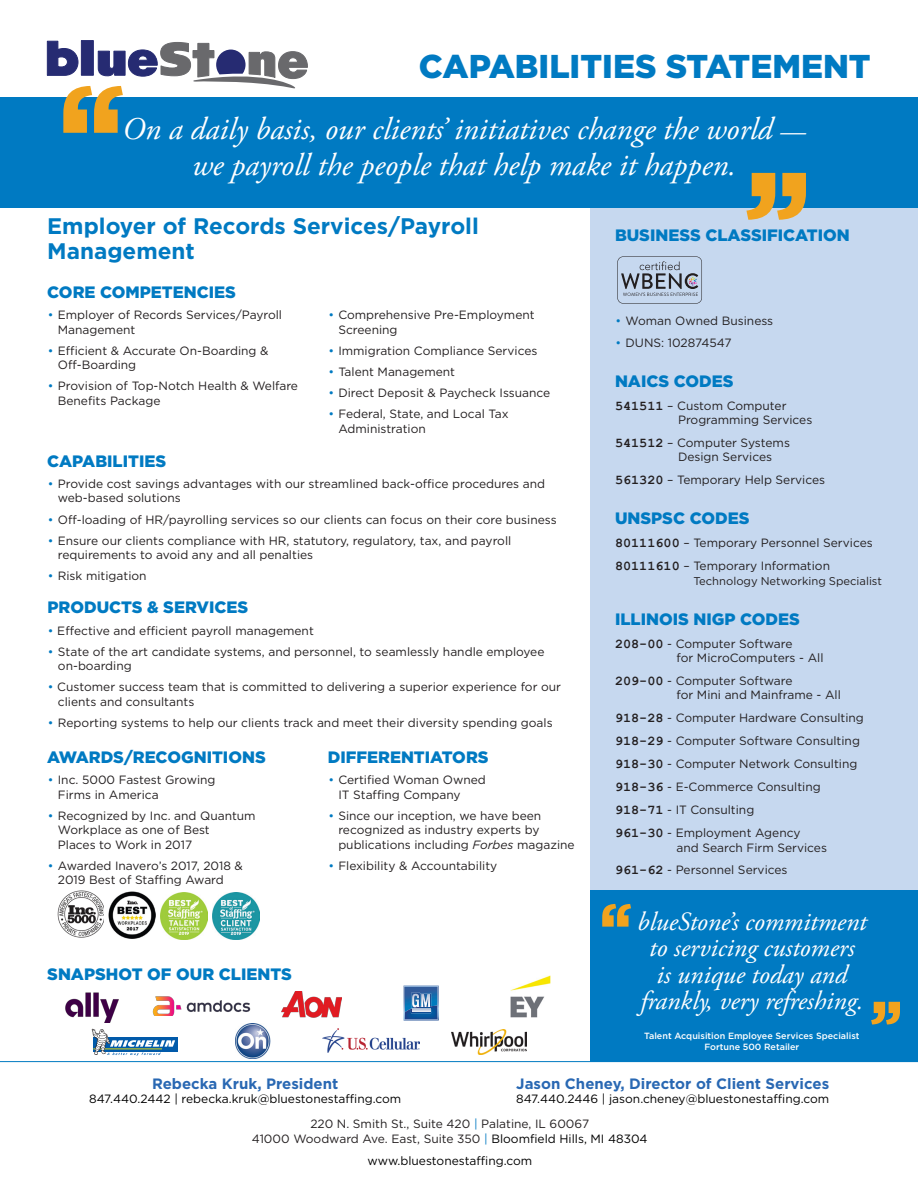
<style>
.page{position:relative;width:918px;height:1188px;background:#fff}
.page>*{position:absolute;margin:0;border:0;box-sizing:border-box;transform-origin:0 0}
.t1{font:700 145.5px "Gotham HTF";color:#f1a31e}
.t2{font:700 70.5px "Gotham HTF";color:#f1a31e}
.t3{font:900 33px "Gotham HTF";color:#007ac2}
.t4{font:italic 31.5px "Adobe Garamond Pro";color:#fff}
.t5{font:italic 26.25px/26.2px "Adobe Garamond Pro";color:#fff;text-align:center}
.t6{font:700 22.5px/25.5px "Gotham HTF";color:#007ac2}
.Orange_Heading{font:900 16.5px "Gotham HTF";color:#007ac2}
.Orange_Heading-2{font:700 15px "Gotham HTF";color:#2968b3}
.Orange_Heading-3{font:12px/14.4px "Gotham HTF";color:#231f20}
.Orange_Heading-4{font:12px "Gotham HTF";color:#000}
.t7{font:11.25px "Gotham HTF";color:#231f20}
.t8{font:500 9px/10.8px "Gotham HTF";color:#fff;text-align:center}
.s1{font-size:25.5px}
.s2{color:#007ac2}
.s3{font-style:italic}
.s4{font-family:"Courier New";font-weight:700;font-size:13.5px}
.s5{color:#000}
</style>
<div class="page">
<img style="left:108px;top:891px;width:47px;height:47px">
<img style="left:58px;top:891px;width:46px;height:46px">
<div style="left:590px;top:208px;width:328px;height:851px;background:#c6d8ef"></div>
<div style="left:81px;top:40px;width:12px;height:35px;background:#262b72"></div>
<svg style="left:47px;top:41px;width:31px;height:35px"></svg>
<svg style="left:98px;top:42px;width:210px;height:47px"></svg>
<div style="left:0;top:98px;width:918px;height:110px;background:#007ac2"></div>
<hr style="left:0;top:1061px;width:918px;height:1px;background:#007ac2">
<img style="left:322px;top:1029px;width:98px;height:23px">
<img style="left:281px;top:991px;width:61px;height:26px">
<img style="left:65px;top:992px;width:54px;height:30px">
<div style="left:93px;top:1037px;width:85px;height:15px;background:#015aaa"></div>
<svg style="left:92px;top:1029px;width:83px;height:27px"></svg>
<img style="left:235px;top:1024px;width:36px;height:34px">
<svg style="left:404px;top:985px;width:35px;height:36px"></svg>
<svg style="left:412px;top:1009px;width:18px;height:3px"></svg>
<div style="left:590px;top:890px;width:328px;height:172px;background:#007ac2"></div>
<img style="left:153px;top:996px;width:98px;height:20px">
<img style="left:510px;top:976px;width:41px;height:42px">
<img style="left:160px;top:892px;width:47px;height:48px">
<img style="left:212px;top:892px;width:48px;height:48px">
<img style="left:452px;top:1029px;width:74px;height:25px">
<svg style="left:617px;top:256px;width:85px;height:48px"></svg>
<p class="t3" style="left:419px;top:48px;width:454px">CAPABILITIES STATEMENT</p>
<p class="t1" style="left:55px;top:53px;width:74px">‘‘</p>
<p class="t4" style="left:122px;top:110px;width:685px">On a daily basis, our clients’ initiatives change the world <span class="s1">—</span></p>
<p class="t4" style="left:192px;top:146px;width:546px">we payroll the people that help make it happen.</p>
<p class="t1" style="left:814px;top:253px;width:74px;rotate:-180deg">‘‘</p>
<p class="t6" style="left:47px;top:213px;width:433px">Employer of Records Services/Payroll<br>Management</p>
<p class="Orange_Heading" style="left:615px;top:225px;width:236px">BUSINESS CLASSIFICATION</p>
<p class="Orange_Heading" style="left:47px;top:283px;width:190px">CORE COMPETENCIES</p>
<p class="Orange_Heading-3" style="left:58px;top:308px;width:226px;text-indent:-10px"><span class="s2">•</span> Employer of Records Services/Payroll<br>Management</p>
<p class="Orange_Heading-3" style="left:58px;top:343px;width:212px;text-indent:-10px"><span class="s2">•</span> Efficient &amp; Accurate On-Boarding &amp;<br>Off-Boarding</p>
<p class="Orange_Heading-3" style="left:58px;top:379px;width:242px;text-indent:-10px"><span class="s2">•</span> Provision of Top-Notch Health &amp; Welfare<br>Benefits Package</p>
<p class="Orange_Heading-3" style="left:338px;top:308px;width:198px;text-indent:-10px"><span class="s2">•</span> Comprehensive Pre-Employment<br>Screening</p>
<p class="Orange_Heading-3" style="left:328px;top:343px;width:211px"><span class="s2">•</span> Immigration Compliance Services</p>
<p class="Orange_Heading-3" style="left:328px;top:364px;width:128px"><span class="s2">•</span> Talent Management</p>
<p class="Orange_Heading-3" style="left:328px;top:385px;width:224px"><span class="s2">•</span> Direct Deposit &amp; Paycheck Issuance</p>
<p class="Orange_Heading-3" style="left:338px;top:407px;width:172px;text-indent:-10px"><span class="s2">•</span> Federal, State, and Local Tax<br>Administration</p>
<p class="Orange_Heading" style="left:47px;top:451px;width:120px">CAPABILITIES</p>
<p class="Orange_Heading-3" style="left:58px;top:476px;width:489px;text-indent:-10px"><span class="s2">•</span> Provide cost savings advantages with our streamlined back-office procedures and web-based solutions</p>
<p class="Orange_Heading-3" style="left:48px;top:512px;width:510px"><span class="s2">•</span> Off-loading of HR/payrolling services so our clients can focus on their core business</p>
<p class="Orange_Heading-3" style="left:58px;top:533px;width:455px;text-indent:-10px"><span class="s2">•</span> Ensure our clients compliance with HR, statutory, regulatory, tax, and payroll requirements to avoid any and all penalties</p>
<p class="Orange_Heading-3" style="left:48px;top:569px;width:100px"><span class="s2">•</span> Risk mitigation</p>
<p class="Orange_Heading" style="left:47px;top:598px;width:202px">PRODUCTS &amp; SERVICES</p>
<p class="Orange_Heading-3" style="left:48px;top:623px;width:267px"><span class="s2">•</span> Effective and efficient payroll management</p>
<p class="Orange_Heading-3" style="left:58px;top:644px;width:488px;text-indent:-10px"><span class="s2">•</span> State of the art candidate systems, and personnel, to seamlessly handle employee on-boarding</p>
<p class="Orange_Heading-3" style="left:58px;top:680px;width:505px;text-indent:-10px"><span class="s2">•</span> Customer success team that is committed to delivering a superior experience for our clients and consultants</p>
<p class="Orange_Heading-3" style="left:48px;top:715px;width:506px"><span class="s2">•</span> Reporting systems to help our clients track and meet their diversity spending goals</p>
<p class="Orange_Heading" style="left:47px;top:748px;width:220px">AWARDS/RECOGNITIONS</p>
<p class="Orange_Heading-3" style="left:58px;top:773px;width:159px;text-indent:-10px"><span class="s2">•</span> Inc. 5000 Fastest Growing<br>Firms in America</p>
<p class="Orange_Heading-3" style="left:58px;top:808px;width:199px;text-indent:-10px"><span class="s2">•</span> Recognized by Inc. and Quantum<br>Workplace as one of Best<br>Places to Work in 2017</p>
<p class="Orange_Heading-3" style="left:58px;top:858px;width:187px;text-indent:-10px"><span class="s2">•</span> Awarded Inavero’s 2017, 2018 &amp;<br>2019 Best of Staffing Award</p>
<p class="Orange_Heading" style="left:47px;top:964px;width:246px">SNAPSHOT OF OUR CLIENTS</p>
<p class="Orange_Heading" style="left:328px;top:748px;width:162px">DIFFERENTIATORS</p>
<p class="Orange_Heading-3" style="left:338px;top:773px;width:149px;text-indent:-10px"><span class="s2">•</span> Certified Woman Owned<br>IT Staffing Company</p>
<p class="Orange_Heading-3" style="left:338px;top:808px;width:238px;text-indent:-10px"><span class="s2">•</span> Since our inception, we have been recognized as industry experts by publications including <span class="s3">Forbes</span> magazine</p>
<p class="Orange_Heading-3" style="left:328px;top:858px;width:170px"><span class="s2">•</span> Flexibility &amp; Accountability</p>
<p class="Orange_Heading-3" style="left:616px;top:314px;width:159px"><span class="s2">•</span> Woman Owned Business</p>
<p class="Orange_Heading-3" style="left:616px;top:335px;width:117px"><span class="s2">•</span> DUNS: 102874547</p>
<p class="Orange_Heading" style="left:615px;top:371px;width:120px">NAICS CODES</p>
<p class="Orange_Heading-3" style="left:678px;top:398px;width:136px;text-indent:-63px"><span class="s4">541511</span> – Custom Computer<br>Programming Services</p>
<p class="Orange_Heading-3" style="left:678px;top:435px;width:114px;text-indent:-63px"><span class="s4">541512</span> – Computer Systems<br>Design Services</p>
<p class="Orange_Heading-3" style="left:615px;top:473px;width:212px"><span class="s4">561320</span> – Temporary Help Services</p>
<p class="Orange_Heading" style="left:615px;top:509px;width:136px">UNSPSC CODES</p>
<p class="Orange_Heading-3" style="left:615px;top:536px;width:259px"><span class="s4">80111600</span> – Temporary Personnel Services</p>
<p class="Orange_Heading-3" style="left:615px;top:559px;width:217px"><span class="s4">80111610</span> – Temporary Information</p>
<p class="t7" style="left:693px;top:574px;width:190px">Technology Networking Specialist</p>
<p class="Orange_Heading" style="left:615px;top:609px;width:187px">ILLINOIS NIGP CODES</p>
<p class="Orange_Heading-3" style="left:676px;top:636px;width:149px;text-indent:-62px"><span class="s4">208-00</span> - Computer Software<br>for MicroComputers - All</p>
<p class="Orange_Heading-3" style="left:676px;top:673px;width:166px;text-indent:-62px"><span class="s4">209-00</span> - Computer Software<br>for Mini and Mainframe - All</p>
<p class="Orange_Heading-3" style="left:615px;top:711px;width:250px"><span class="s4">918-28</span> - Computer Hardware Consulting</p>
<p class="Orange_Heading-3" style="left:615px;top:734px;width:246px"><span class="s4">918-29</span> - Computer Software Consulting</p>
<p class="Orange_Heading-3" style="left:615px;top:757px;width:244px"><span class="s4">918-30</span> - Computer Network Consulting</p>
<p class="Orange_Heading-3" style="left:615px;top:780px;width:207px"><span class="s4">918-36</span> - E-Commerce Consulting</p>
<p class="Orange_Heading-3" style="left:615px;top:803px;width:141px"><span class="s4">918-71</span> - IT Consulting</p>
<p class="Orange_Heading-3" style="left:676px;top:825px;width:152px;text-indent:-62px"><span class="s4">961-30</span> - Employment Agency<br>and Search Firm Services</p>
<p class="Orange_Heading-3" style="left:615px;top:863px;width:174px"><span class="s4">961-62</span> - Personnel Services</p>
<p class="t2" style="left:598px;top:888px;width:37px">‘‘</p>
<p class="t5" style="left:637px;top:909px;width:231px">blueStone’s commitment to servicing customers<br>is unique today and frankly, very refreshing.</p>
<p class="t2" style="left:904px;top:1040px;width:37px;rotate:-180deg">‘‘</p>
<p class="t8" style="left:644px;top:1030px;width:217px">Talent Acquisition Employee Services Specialist<br>Fortune 500 Retailer</p>
<p class="Orange_Heading-2" style="left:516px;top:1075px;width:315px">Jason Cheney, Director of Client Services</p>
<p class="Orange_Heading-4" style="left:516px;top:1092px;width:315px">847.440.2446 | jason.cheney@bluestonestaffing.com</p>
<p class="Orange_Heading-3" style="left:310px;top:1117px;width:280px">220 N. Smith St., Suite 420 <span class="s2">|</span> Palatine, IL 60067</p>
<p class="Orange_Heading-3" style="left:252px;top:1131px;width:397px">41000 Woodward Ave. East, Suite 350 <span class="s2">|</span> <span class="s5">Bloomfield Hills, MI 48304</span></p>
<p class="Orange_Heading-2" style="left:152px;top:1075px;width:188px">Rebecka Kruk, President</p>
<p class="Orange_Heading-4" style="left:89px;top:1092px;width:314px">847.440.2442 | rebecka.kruk@bluestonestaffing.com</p>
<p class="Orange_Heading-4" style="left:368px;top:1154px;width:166px">www.bluestonestaffing.com</p>
</div>
